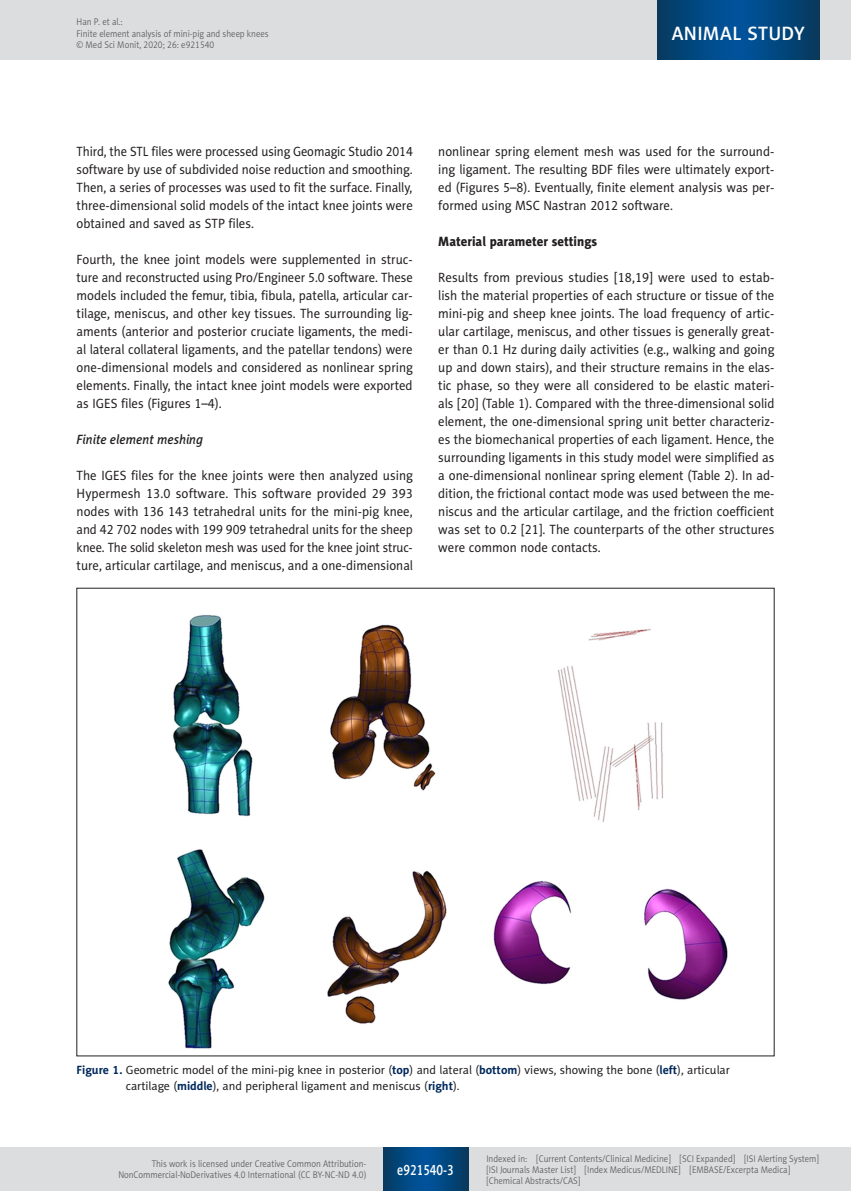
<style>
.page{position:relative;width:851px;height:1191px;background:#fff}
.page>*{position:absolute;margin:0;border:0;box-sizing:border-box;transform-origin:0 0}
.t1{font:19.5px "Naomi Sans EFN Medium";letter-spacing:.015em;color:#fff}
.MSM_e-PAGINA{font:15px "Naomi Sans EFN Medium";color:#fff;scale:.8 1}
.MSM_Body{font:13.5px/18px "Naomi Sans EFN";color:#231f20;text-align:justify;scale:.95 1}
.MSM_Body-2{font:13.5px/18px "Naomi Sans EFN";color:#231f20;text-align:justify;scale:.96 1}
.MSM_Body-3{font:13.5px/18px "Naomi Sans EFN";color:#231f20;text-align:justify;scale:.93 1}
.MSM_Headline_2{font:13.5px "Naomi Sans EFN Heavy";color:#231f20;scale:.95 1}
.MSM_Headline_3{font:italic 13.5px "Naomi Sans EFN Medium";color:#231f20;scale:.95 1}
.MSM_Rycina_tytul{font:12px/15.8px "Naomi Sans EFN";color:#231f20}
.MSM_pagina_zywa{font:9.75px/11.2px "Naomi Sans EFN Light";color:#57585a;scale:.9 1}
.MSM_pagina_sygnatura{font:9.75px "Naomi Sans EFN Light";color:#57585a;scale:.9 1}
.s1{font-weight:700;color:#00295c}
</style>
<div class="page">
<img style="left:168px;top:615px;width:560px;height:434px">
<div style="left:0;top:1148px;width:850px;height:43px;background:#dcdddf"></div>
<svg style="left:383px;top:1147px;width:85px;height:43px;background:#02477e"></svg>
<div style="left:0;top:0;width:850px;height:60px;background:#dcdddf"></div>
<svg style="left:657px;top:0;width:162px;height:60px;background:#02477e"></svg>
<p class="MSM_pagina_zywa" style="left:77px;top:16px;width:215px">Han P. et al.:<br>Finite element analysis of mini-pig and sheep knees</p>
<p class="MSM_pagina_sygnatura" style="left:77px;top:39px;width:154px">© Med Sci Monit, 2020; 26: e921540</p>
<h1 class="t1" style="left:671px;top:22px;width:134px">ANIMAL STUDY</h1>
<p class="MSM_Body-3" style="left:77px;top:142px;width:363px">Third, the STL files were processed using Geomagic Studio 2014 software by use of subdivided noise reduction and smoothing.<br>Then, a series of processes was used to fit the surface. Finally, three-dimensional solid models of the intact knee joints were obtained and saved as STP files.</p>
<p class="MSM_Body" style="left:77px;top:250px;width:355px">Fourth, the knee joint models were supplemented in struc&shy;ture and reconstructed using Pro/Engineer 5.0 software. These models included the femur, tibia, fibula, patella, articular car&shy;tilage, meniscus, and other key tissues. The surrounding lig&shy;aments (anterior and posterior cruciate ligaments, the medi&shy;al lateral collateral ligaments, and the patellar tendons) were one-dimensional models and considered as nonlinear spring elements. Finally, the intact knee joint models were exported as IGES files (Figures 1–4).</p>
<p class="MSM_Headline_3" style="left:77px;top:432px;width:135px">Finite element meshing</p>
<p class="MSM_Body" style="left:77px;top:466px;width:355px">The IGES files for the knee joints were then analyzed using Hypermesh 13.0 software. This software provided 29 393 nodes with 136 143 tetrahedral units for the mini-pig knee, and 42 702 nodes with 199 909 tetrahedral units for the sheep knee. The solid skeleton mesh was used for the knee joint struc&shy;ture, articular cartilage, and meniscus, and a one-dimensional</p>
<p class="MSM_Body" style="left:438px;top:142px;width:355px">nonlinear spring element mesh was used for the surround&shy;ing ligament. The resulting BDF files were ultimately export&shy;ed (Figures 5–8). Eventually, finite element analysis was per&shy;formed using MSC Nastran 2012 software.</p>
<p class="MSM_Headline_2" style="left:438px;top:233px;width:169px">Material parameter settings</p>
<p class="MSM_Body-2" style="left:438px;top:268px;width:351px">Results from previous studies [18,19] were used to estab&shy;lish the material properties of each structure or tissue of the mini-pig and sheep knee joints. The load frequency of artic&shy;ular cartilage, meniscus, and other tissues is generally great&shy;er than 0.1 Hz during daily activities (e.g., walking and going up and down stairs), and their structure remains in the elas&shy;tic phase, so they were all considered to be elastic materi&shy;als [20] (Table 1). Compared with the three-dimensional solid element, the one-dimensional spring unit better characteriz&shy;es the biomechanical properties of each ligament. Hence, the surrounding ligaments in this study model were simplified as a one-dimensional nonlinear spring element (Table 2). In ad&shy;dition, the frictional contact mode was used between the me&shy;niscus and the articular cartilage, and the friction coefficient was set to 0.2 [21]. The counterparts of the other structures were common node contacts.</p>
<p class="MSM_Rycina_tytul" style="left:126px;top:1062px;width:605px;text-indent:-49px"><span class="s1">Figure 1.</span> Geometric model of the mini-pig knee in posterior (<span class="s1">top</span>) and lateral (<span class="s1">bottom</span>) views, showing the bone (<span class="s1">left</span>), articular cartilage (<span class="s1">middle</span>), and peripheral ligament and meniscus (<span class="s1">right</span>).</p>
<p class="MSM_pagina_zywa" style="left:118px;top:1158px;width:277px;text-align:right">This work is licensed under Creative Common Attribution-<br>NonCommercial-NoDerivatives 4.0 International (CC BY-NC-ND 4.0)</p>
<p class="MSM_e-PAGINA" style="left:397px;top:1160px;width:72px">e921540-3</p>
<p class="MSM_pagina_zywa" style="left:486px;top:1152px;width:371px">Indexed in: [Current Contents/Clinical Medicine] [SCI Expanded] [ISI Alerting System] [ISI Journals Master List] [Index Medicus/MEDLINE] [EMBASE/Excerpta Medica] [Chemical Abstracts/CAS]</p>
</div>
